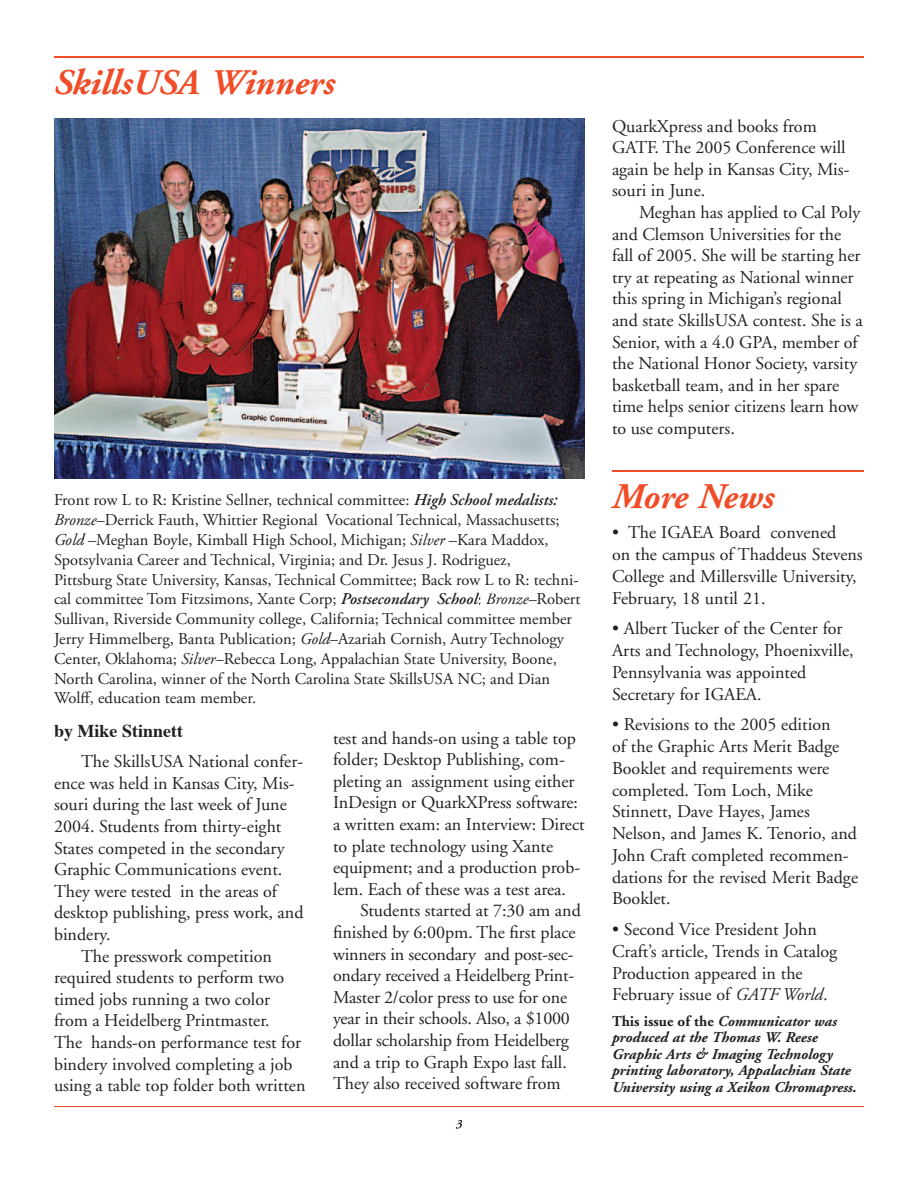
<style>
.page{position:relative;width:918px;height:1188px;background:#fff}
.page>*{position:absolute;margin:0;border:0;box-sizing:border-box;transform-origin:0 0}
.t1{font:italic 700 36px "Adobe Garamond";color:#f04c27}
.t2{font:18px/21.6px "Adobe Garamond";color:#231f20}
.t3{font:700 18px "Times";color:#231f20}
.t4{font:16.5px/19.8px "Adobe Garamond Pro";color:#231f20}
.t5{font:italic 700 15px/16.5px "Adobe Garamond";color:#231f20}
.t6{font:italic 12px "Adobe Garamond";color:#231f20}
.s1{font-weight:600;font-style:italic}
.s2{font-style:italic}
.s3{font-style:normal}
</style>
<div class="page">
<svg style="left:456px;top:1120px;width:6px;height:8px"></svg>
<hr style="left:54px;top:1107px;width:810px;height:1px;background:#f04c27">
<img style="left:54px;top:119px;width:531px;height:359px">
<hr style="left:54px;top:56px;width:810px;height:2px;background:#f04c27">
<hr style="left:612px;top:470px;width:252px;height:2px;background:#f04c27">
<h1 class="t1" style="left:54px;top:63px;width:282px">SkillsUSA Winners</h1>
<p class="t4" style="left:54px;top:491px;width:528px">Front row L to R: Kristine Sellner, technical committee: <span class="s1">High School medalists:<br></span><span class="s2">Bronze</span>–Derrick Fauth, Whittier Regional Vocational Technical, Massachusetts; <span class="s2">Gold</span> –Meghan Boyle, Kimball High School, Michigan; <span class="s2">Silver</span> –Kara Maddox, Spotsylvania Career and Technical, Virginia; and Dr. Jesus J. Rodriguez,<br>Pittsburg State University, Kansas, Technical Committee; Back row L to R: techni&shy;cal committee Tom Fitzsimons, Xante Corp; <span class="s1">Postsecondary School</span>: <span class="s2">Bronze</span>–Robert Sullivan, Riverside Community college, California; Technical committee member Jerry Himmelberg, Banta Publication; <span class="s2">Gold</span>–Azariah Cornish, Autry Technology Center, Oklahoma; <span class="s2">Silver</span>–Rebecca Long, Appalachian State University, Boone, North Carolina, winner of the North Carolina State SkillsUSA NC; and Dian Wolff, education team member.</p>
<p class="t3" style="left:54px;top:718px;width:131px">by Mike Stinnett</p>
<p class="t2" style="left:81px;top:751px;width:224px">The SkillsUSA National confer-</p>
<p class="t2" style="left:54px;top:773px;width:242px">ence was held in Kansas City, Mis-</p>
<p class="t2" style="left:54px;top:794px;width:234px">souri during the last week of June</p>
<p class="t2" style="left:54px;top:816px;width:229px">2004. Students from thirty-eight</p>
<p class="t2" style="left:54px;top:837px;width:232px">States competed in the secondary</p>
<p class="t2" style="left:54px;top:859px;width:230px">Graphic Communications event.</p>
<p class="t2" style="left:54px;top:881px;width:225px">They were tested in the areas of</p>
<p class="t2" style="left:54px;top:902px;width:251px">desktop publishing, press work, and</p>
<p class="t2" style="left:54px;top:924px;width:58px">bindery.</p>
<p class="t2" style="left:81px;top:945px;width:192px">The presswork competition</p>
<p class="t2" style="left:54px;top:967px;width:232px">required students to perform two</p>
<p class="t2" style="left:54px;top:989px;width:218px">timed jobs running a two color</p>
<p class="t2" style="left:54px;top:1010px;width:217px">from a Heidelberg Printmaster.</p>
<p class="t2" style="left:54px;top:1032px;width:249px">The hands-on performance test for</p>
<p class="t2" style="left:54px;top:1053px;width:240px">bindery involved completing a job</p>
<p class="t2" style="left:54px;top:1075px;width:253px">using a table top folder both written</p>
<p class="t2" style="left:333px;top:728px;width:253px">test and hands-on using a table top folder; Desktop Publishing, com&shy;pleting an assignment using either InDesign or QuarkXPress software: a written exam: an Interview: Direct to plate technology using Xante equipment; and a production prob&shy;lem. Each of these was a test area.</p>
<p class="t2" style="left:333px;top:900px;width:249px;text-indent:27px">Students started at 7:30 am and finished by 6:00pm. The first place winners in secondary and post-sec&shy;ondary received a Heidelberg Print-Master 2/color press to use for one year in their schools. Also, a $1000 dollar scholarship from Heidelberg and a trip to Graph Expo last fall.<br>They also received software from</p>
<p class="t6" style="left:456px;top:1117px;width:7px">3</p>
<p class="t2" style="left:612px;top:116px;width:239px">QuarkXpress and books from<br>GATF. The 2005 Conference will again be help in Kansas City, Mis&shy;souri in June.</p>
<p class="t2" style="left:612px;top:202px;width:252px;text-indent:27px">Meghan has applied to Cal Poly and Clemson Universities for the fall of 2005. She will be starting her try at repeating as National winner this spring in Michigan’s regional and state SkillsUSA contest. She is a<br>Senior, with a 4.0 GPA, member of the National Honor Society, varsity basketball team, and in her spare time helps senior citizens learn how to use computers.</p>
<h1 class="t1" style="left:612px;top:477px;width:164px">More News</h1>
<p class="t2" style="left:612px;top:522px;width:252px">• The IGAEA Board convened<br>on the campus of Thaddeus Stevens<br>College and Millersville University,<br>February, 18 until 21.</p>
<p class="t2" style="left:612px;top:618px;width:243px">• Albert Tucker of the Center for<br>Arts and Technology, Phoenixville,<br>Pennsylvania was appointed<br>Secretary for IGAEA.</p>
<p class="t2" style="left:612px;top:714px;width:248px">• Revisions to the 2005 edition<br>of the Graphic Arts Merit Badge<br>Booklet and requirements were completed. Tom Loch, Mike<br>Stinnett, Dave Hayes, James<br>Nelson, and James K. Tenorio, and<br>John Craft completed recommen&shy;dations for the revised Merit Badge<br>Booklet.</p>
<p class="t2" style="left:612px;top:919px;width:227px">• Second Vice President John<br>Craft’s article, Trends in Catalog<br>Production appeared in the<br>February issue of <span class="s2">GATF World</span>.</p>
<p class="t5" style="left:612px;top:1013px;width:246px"><span class="s3">This issue of the</span> Communicator was produced at the Thomas W. Reese Graphic Arts &amp; Imaging Technology printing laboratory, Appalachian State University using a Xeikon Chromapress.</p>
</div>
